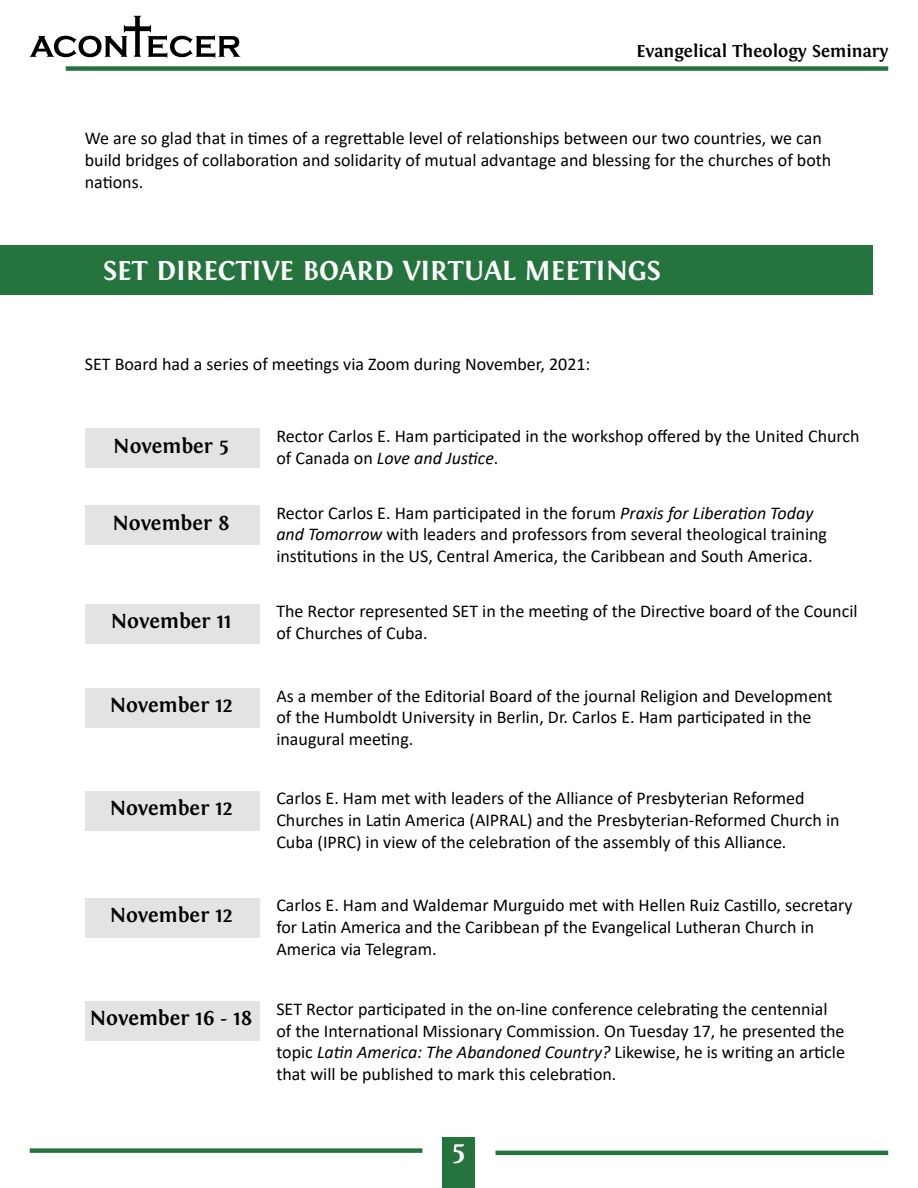
<style>
.page{position:relative;width:918px;height:1188px;background:#fff}
.page>*{position:absolute;margin:0;border:0;box-sizing:border-box;transform-origin:0 0}
.t1{font:700 28.5px "Fontin";color:#fff}
.t2{font:700 21px "Fontin";color:#000}
.t3{font:18px/21.6px "Calibri";color:#000}
.t4{font:700 18px "Fontin";color:#000}
.s1{font-style:italic}
</style>
<div class="page">
<div style="left:443px;top:1138px;width:32px;height:50px;background:#25743e"></div>
<hr style="left:496px;top:1151px;width:392px;height:4px;background:#25743e">
<div style="left:30px;top:1148px;width:392px;height:5px;background:#25743e"></div>
<div style="left:66px;top:66px;width:822px;height:5px;background:#25743e"></div>
<svg style="left:30px;top:16px;width:210px;height:42px"></svg>
<div style="left:0;top:246px;width:873px;height:49px;background:#25743e"></div>
<div style="left:85px;top:428px;width:174px;height:40px;background:#e3e3e3"></div>
<div style="left:85px;top:505px;width:174px;height:40px;background:#e3e3e3"></div>
<div style="left:85px;top:604px;width:174px;height:40px;background:#e3e3e3"></div>
<div style="left:85px;top:688px;width:174px;height:40px;background:#e3e3e3"></div>
<div style="left:85px;top:791px;width:174px;height:40px;background:#e3e3e3"></div>
<div style="left:85px;top:898px;width:174px;height:40px;background:#e3e3e3"></div>
<div style="left:85px;top:1001px;width:174px;height:40px;background:#e3e3e3"></div>
<p class="t4" style="left:636px;top:41px;width:253px">Evangelical Theology Seminary</p>
<p class="t3" style="left:85px;top:127px;width:748px">We are so glad that in times of a regrettable level of relationships between our two countries, we can build bridges of collaboration and solidarity of mutual advantage and blessing for the churches of both nations.</p>
<h1 class="t1" style="left:103px;top:254px;width:559px">SET DIRECTIVE BOARD VIRTUAL MEETINGS</h1>
<p class="t3" style="left:85px;top:353px;width:507px">SET Board had a series of meetings via Zoom during November, 2021:</p>
<p class="t2" style="left:113px;top:434px;width:117px">November 5</p>
<p class="t2" style="left:113px;top:511px;width:119px">November 8</p>
<p class="t2" style="left:111px;top:610px;width:122px">November 11</p>
<p class="t2" style="left:110px;top:694px;width:124px">November 12</p>
<p class="t2" style="left:110px;top:796px;width:124px">November 12</p>
<p class="t2" style="left:110px;top:904px;width:124px">November 12</p>
<p class="t2" style="left:90px;top:1007px;width:164px">November 16 - 18</p>
<p class="t3" style="left:276px;top:425px;width:585px">Rector Carlos E. Ham participated in the workshop offered by the United Church of Canada on <span class="s1">Love and Justice</span>.</p>
<p class="t3" style="left:276px;top:502px;width:552px">Rector Carlos E. Ham participated in the forum <span class="s1">Praxis for Liberation Today and Tomorrow</span> with leaders and professors from several theological training institutions in the US, Central America, the Caribbean and South America.</p>
<p class="t3" style="left:276px;top:600px;width:583px">The Rector represented SET in the meeting of the Directive board of the Council of Churches of Cuba.</p>
<p class="t3" style="left:276px;top:684px;width:558px">As a member of the Editorial Board of the journal Religion and Development of the Humboldt University in Berlin, Dr. Carlos E. Ham participated in the inaugural meeting.</p>
<p class="t3" style="left:276px;top:787px;width:565px">Carlos E. Ham met with leaders of the Alliance of Presbyterian Reformed<br>Churches in Latin America (AIPRAL) and the Presbyterian-Reformed Church in<br>Cuba (IPRC) in view of the celebration of the assembly of this Alliance.</p>
<p class="t3" style="left:276px;top:894px;width:578px">Carlos E. Ham and Waldemar Murguido met with Hellen Ruiz Castillo, secretary for Latin America and the Caribbean pf the Evangelical Lutheran Church in<br>America via Telegram.</p>
<p class="t3" style="left:276px;top:998px;width:570px">SET Rector participated in the on-line conference celebrating the centennial of the International Missionary Commission. On Tuesday 17, he presented the topic <span class="s1">Latin America: The Abandoned Country?</span> Likewise, he is writing an article that will be published to mark this celebration.</p>
<h1 class="t1" style="left:452px;top:1135px;width:15px">5</h1>
</div>
